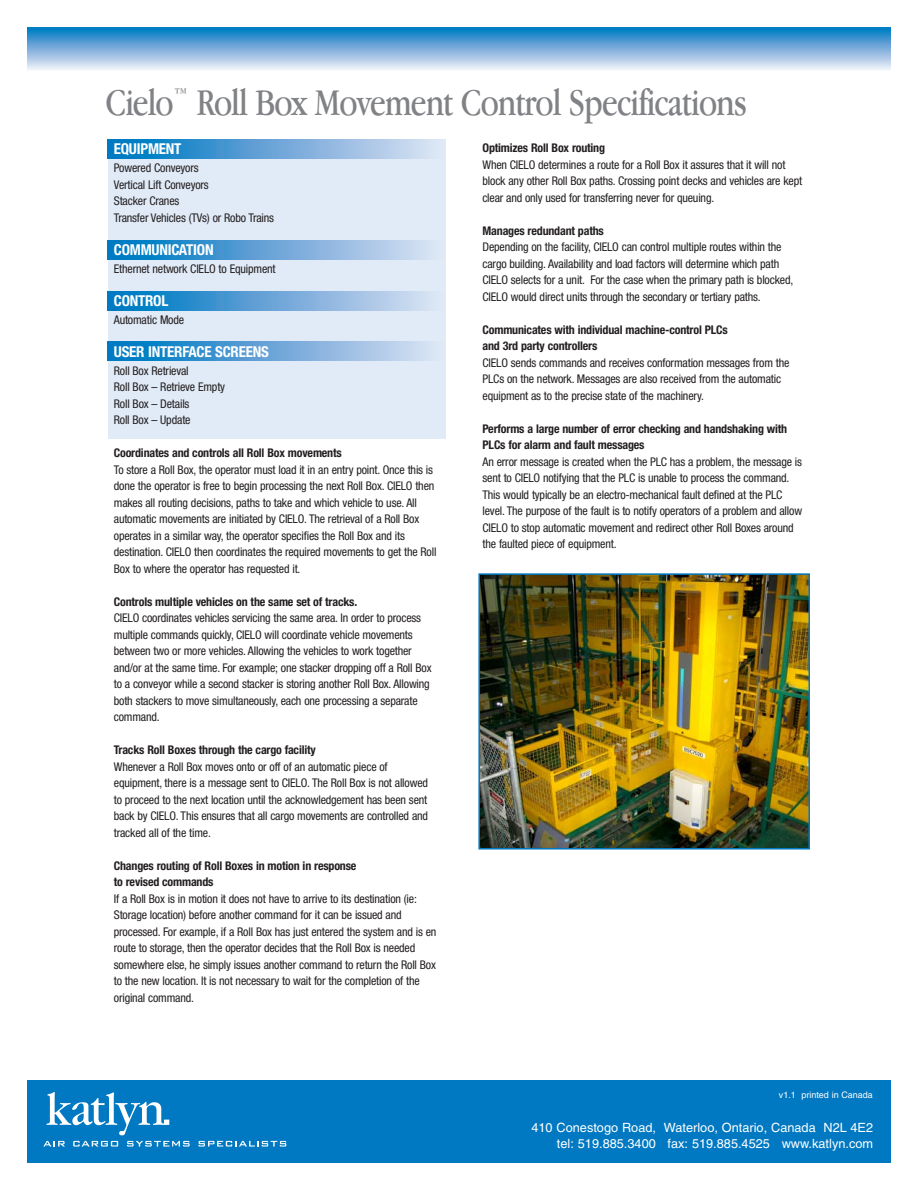
<style>
.page{position:relative;width:918px;height:1188px;background:#fff}
.page>*{position:absolute;margin:0;border:0;box-sizing:border-box;transform-origin:0 0}
.t1{font:39px "Apple Garamond";letter-spacing:-.025em;color:#808285}
.t2{font:700 condensed 15px "Helvetica Neue";letter-spacing:-.015em;color:#fff}
.t3{font:12.75px/16.5px "Helvetica";color:#fff;text-align:right}
.t4{font:condensed 12px/16.5px "Helvetica Neue";letter-spacing:-.015em;color:#231f20}
.t5{font:700 condensed 12px/16.5px "Helvetica Neue";letter-spacing:-.015em;color:#231f20}
.t6{font:9px "Helvetica";color:#fff}
</style>
<div class="page">
<div style="left:108px;top:140px;width:338px;height:298px;background:#e1ebf7"></div>
<svg style="left:108px;top:342px;width:322px;height:19px;background:#64a6d7"></svg>
<hr style="left:27px;top:27px;width:864px;height:3px;background:#007ec4">
<hr style="left:27px;top:30px;width:864px;height:3px;background:#0383c7">
<hr style="left:27px;top:31px;width:864px;height:3px;background:#0e85c8">
<hr style="left:27px;top:32px;width:864px;height:3px;background:#1787c9">
<hr style="left:27px;top:33px;width:864px;height:3px;background:#1c89ca">
<hr style="left:27px;top:34px;width:864px;height:3px;background:#258bcb">
<hr style="left:27px;top:35px;width:864px;height:3px;background:#2c8dcc">
<hr style="left:27px;top:36px;width:864px;height:3px;background:#338fcd">
<hr style="left:27px;top:37px;width:864px;height:3px;background:#3791ce">
<hr style="left:27px;top:38px;width:864px;height:3px;background:#4694d0">
<hr style="left:27px;top:40px;width:864px;height:3px;background:#5199d2">
<hr style="left:27px;top:41px;width:864px;height:3px;background:#5a9bd3">
<hr style="left:27px;top:42px;width:864px;height:3px;background:#609ed5">
<hr style="left:27px;top:43px;width:864px;height:3px;background:#66a1d6">
<hr style="left:27px;top:44px;width:864px;height:3px;background:#6aa4d7">
<hr style="left:27px;top:45px;width:864px;height:3px;background:#70a6d9">
<hr style="left:27px;top:46px;width:864px;height:3px;background:#75a8da">
<hr style="left:27px;top:47px;width:864px;height:3px;background:#7aabdb">
<hr style="left:27px;top:48px;width:864px;height:3px;background:#80aedc">
<hr style="left:27px;top:49px;width:864px;height:3px;background:#84b1de">
<hr style="left:27px;top:50px;width:864px;height:3px;background:#8cb4df">
<hr style="left:27px;top:51px;width:864px;height:3px;background:#90b7e1">
<hr style="left:27px;top:52px;width:864px;height:3px;background:#95bae2">
<hr style="left:27px;top:53px;width:864px;height:3px;background:#9bbde3">
<hr style="left:27px;top:54px;width:864px;height:3px;background:#a1c0e4">
<hr style="left:27px;top:55px;width:864px;height:3px;background:#a6c3e6">
<hr style="left:27px;top:56px;width:864px;height:3px;background:#acc7e7">
<hr style="left:27px;top:57px;width:864px;height:3px;background:#b1cae8">
<hr style="left:27px;top:58px;width:864px;height:3px;background:#b6ceea">
<hr style="left:27px;top:59px;width:864px;height:3px;background:#bbd1eb">
<hr style="left:27px;top:60px;width:864px;height:3px;background:#c1d5ee">
<hr style="left:27px;top:61px;width:864px;height:3px;background:#c6d8ef">
<hr style="left:27px;top:62px;width:864px;height:3px;background:#cdddf0">
<hr style="left:27px;top:63px;width:864px;height:3px;background:#d2e0f2">
<hr style="left:27px;top:64px;width:864px;height:3px;background:#d8e5f4">
<hr style="left:27px;top:65px;width:864px;height:3px;background:#dfe9f6">
<hr style="left:27px;top:66px;width:864px;height:3px;background:#e4edf7">
<hr style="left:27px;top:67px;width:864px;height:3px;background:#ebf2f9">
<hr style="left:27px;top:68px;width:864px;height:2px;background:#f1f5fb">
<hr style="left:27px;top:69px;width:864px;height:1px;background:#f7fafc">
<hr style="left:27px;top:70px;width:864px;height:1px;background:#f9fbfd">
<div style="left:27px;top:1080px;width:864px;height:82px;background:#0079c2"></div>
<svg style="left:46px;top:1092px;width:123px;height:43px"></svg>
<svg style="left:43px;top:1141px;width:22px;height:6px"></svg>
<svg style="left:73px;top:1141px;width:45px;height:6px"></svg>
<svg style="left:127px;top:1141px;width:63px;height:6px"></svg>
<svg style="left:198px;top:1141px;width:88px;height:6px"></svg>
<svg style="left:108px;top:291px;width:322px;height:19px;background:#64a6d7"></svg>
<svg style="left:108px;top:240px;width:322px;height:19px;background:#64a6d7"></svg>
<svg style="left:108px;top:139px;width:338px;height:19px;background:#69a9d9"></svg>
<img style="left:481px;top:576px;width:326px;height:271px">
<div style="left:478px;top:573px;width:332px;height:277px;border:2px solid #0079c2"></div>
<h1 class="t1" style="left:105px;top:88px;width:643px">Cielo<sup>™</sup> Roll Box Movement Control Specifications</h1>
<p class="t2" style="left:114px;top:144px;width:69px">EQUIPMENT</p>
<p class="t4" style="left:114px;top:161px;width:162px">Powered Conveyors<br>Vertical Lift Conveyors<br>Stacker Cranes<br>Transfer Vehicles (TVs) or Robo Trains</p>
<p class="t2" style="left:114px;top:244px;width:101px">COMMUNICATION</p>
<p class="t4" style="left:114px;top:261px;width:163px">Ethernet network CIELO to Equipment</p>
<p class="t2" style="left:114px;top:295px;width:56px">CONTROL</p>
<p class="t4" style="left:114px;top:312px;width:72px">Automatic Mode</p>
<p class="t2" style="left:114px;top:346px;width:157px">USER INTERFACE SCREENS</p>
<p class="t4" style="left:114px;top:363px;width:113px">Roll Box Retrieval<br>Roll Box – Retrieve Empty<br>Roll Box – Details<br>Roll Box – Update</p>
<p class="t5" style="left:114px;top:446px;width:229px">Coordinates and controls all Roll Box movements</p>
<p class="t4" style="left:114px;top:462px;width:324px">To store a Roll Box, the operator must load it in an entry point. Once this is done the operator is free to begin processing the next Roll Box. CIELO then makes all routing decisions, paths to take and which vehicle to use. All automatic movements are initiated by CIELO. The retrieval of a Roll Box operates in a similar way, the operator specifies the Roll Box and its destination. CIELO then coordinates the required movements to get the Roll Box to where the operator has requested it.</p>
<p class="t5" style="left:114px;top:594px;width:245px">Controls multiple vehicles on the same set of tracks.</p>
<p class="t4" style="left:114px;top:611px;width:319px">CIELO coordinates vehicles servicing the same area. In order to process multiple commands quickly, CIELO will coordinate vehicle movements between two or more vehicles. Allowing the vehicles to work together and/or at the same time. For example; one stacker dropping off a Roll Box to a conveyor while a second stacker is storing another Roll Box. Allowing both stackers to move simultaneously, each one processing a separate command.</p>
<p class="t5" style="left:114px;top:743px;width:204px">Tracks Roll Boxes through the cargo facility</p>
<p class="t4" style="left:114px;top:759px;width:316px">Whenever a Roll Box moves onto or off of an automatic piece of equipment, there is a message sent to CIELO. The Roll Box is not allowed to proceed to the next location until the acknowledgement has been sent back by CIELO. This ensures that all cargo movements are controlled and tracked all of the time.</p>
<p class="t5" style="left:114px;top:858px;width:244px">Changes routing of Roll Boxes in motion in response to revised commands</p>
<p class="t4" style="left:114px;top:891px;width:324px">If a Roll Box is in motion it does not have to arrive to its destination (ie:<br>Storage location) before another command for it can be issued and processed. For example, if a Roll Box has just entered the system and is en route to storage, then the operator decides that the Roll Box is needed somewhere else, he simply issues another command to return the Roll Box to the new location. It is not necessary to wait for the completion of the original command.</p>
<p class="t5" style="left:483px;top:141px;width:124px">Optimizes Roll Box routing</p>
<p class="t4" style="left:483px;top:157px;width:321px">When CIELO determines a route for a Roll Box it assures that it will not block any other Roll Box paths. Crossing point decks and vehicles are kept clear and only used for transferring never for queuing.</p>
<p class="t5" style="left:483px;top:223px;width:123px">Manages redundant paths</p>
<p class="t4" style="left:483px;top:240px;width:312px">Depending on the facility, CIELO can control multiple routes within the cargo building. Availability and load factors will determine which path CIELO selects for a unit. For the case when the primary path is blocked, CIELO would direct units through the secondary or tertiary paths.</p>
<p class="t5" style="left:483px;top:322px;width:247px">Communicates with individual machine-control PLCs and 3rd party controllers</p>
<p class="t4" style="left:483px;top:355px;width:308px">CIELO sends commands and receives conformation messages from the<br>PLCs on the network. Messages are also received from the automatic equipment as to the precise state of the machinery.</p>
<p class="t5" style="left:483px;top:421px;width:306px">Performs a large number of error checking and handshaking with<br>PLCs for alarm and fault messages</p>
<p class="t4" style="left:483px;top:454px;width:321px">An error message is created when the PLC has a problem, the message is sent to CIELO notifying that the PLC is unable to process the command.<br>This would typically be an electro-mechanical fault defined at the PLC level. The purpose of the fault is to notify operators of a problem and allow CIELO to stop automatic movement and redirect other Roll Boxes around the faulted piece of equipment.</p>
<p class="t6" style="left:779px;top:1091px;width:96px">v1.1 printed in Canada</p>
<p class="t3" style="left:531px;top:1120px;width:343px">410 Conestogo Road, Waterloo, Ontario, Canada N2L 4E2 tel: 519.885.3400 fax: 519.885.4525 www.katlyn.com</p>
</div>
